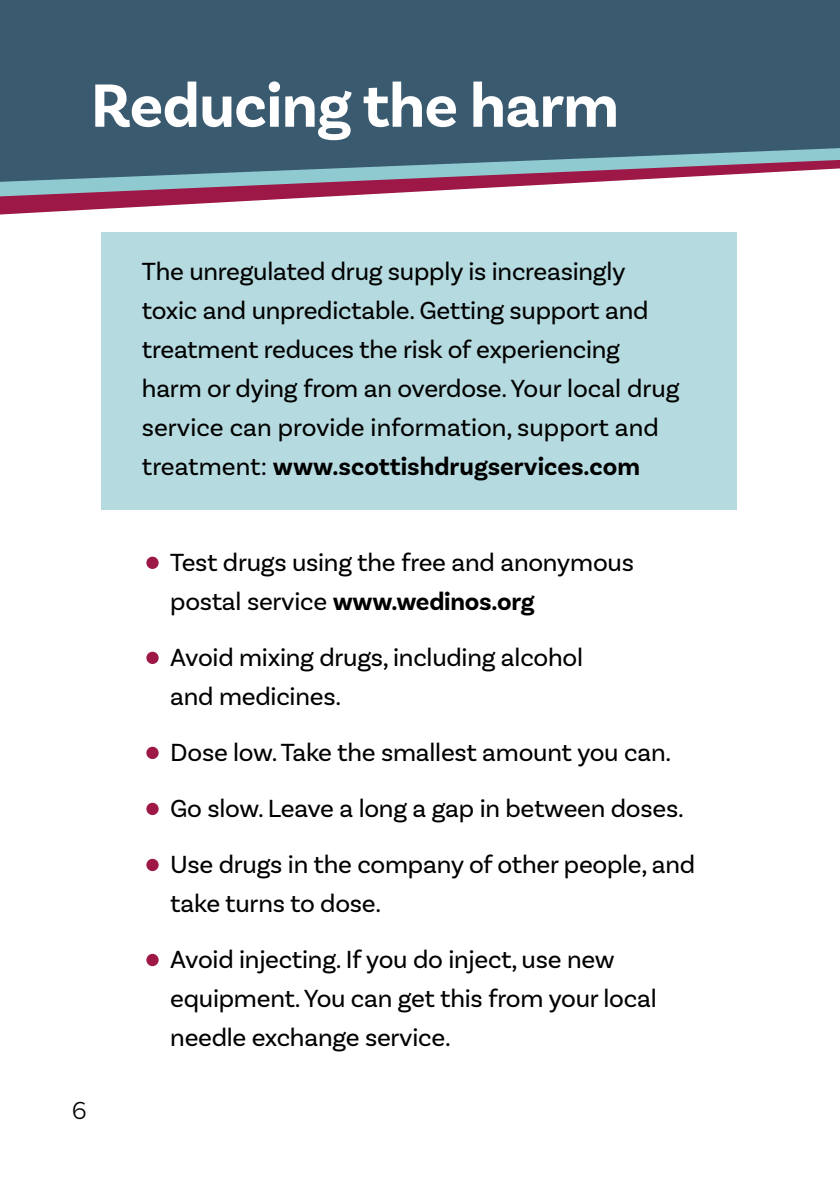
<style>
.page{position:relative;width:840px;height:1191px;background:#fff}
.page>*{position:absolute;margin:0;border:0;box-sizing:border-box;transform-origin:0 0}
.t1{font:700 64px "Basic Sans";letter-spacing:-.01em;color:#fff}
.body{font:26px/39px "Basic Sans";letter-spacing:-.01em;color:#000}
.t2{font:300 26px "Basic Sans";color:#000}
.s1{font-weight:700}
.s2{font-size:60px;color:#9d1747}
</style>
<div class="page">
<svg style="left:0;top:196px;width:337px;height:18px"></svg>
<svg style="left:0;top:182px;width:592px;height:14px"></svg>
<svg style="left:0;top:0;width:839px;height:182px;background:#436075"></svg>
<div style="left:101px;top:232px;width:635px;height:278px;background:#b5dadf"></div>
<p class="t1" style="left:91px;top:67px;width:529px">Reducing the harm</p>
<p class="t2" style="left:72px;top:1095px;width:17px">6</p>
<p class="body" style="left:142px;top:252px;width:539px">The unregulated drug supply is increasingly toxic and unpredictable. Getting support and treatment reduces the risk of experiencing harm or dying from an overdose. Your local drug service can provide information, support and treatment: <span class="s1">www.scottishdrugservices.com</span></p>
<p class="body" style="left:170px;top:543px;width:465px;text-indent:-28px"><span class="s2">•</span> Test drugs using the free and anonymous postal service <span class="s1">www.wedinos.org</span></p>
<p class="body" style="left:170px;top:638px;width:414px;text-indent:-28px"><span class="s2">•</span> Avoid mixing drugs, including alcohol and medicines.</p>
<p class="body" style="left:142px;top:733px;width:530px"><span class="s2">•</span> Dose low. Take the smallest amount you can.</p>
<p class="body" style="left:142px;top:789px;width:543px"><span class="s2">•</span> Go slow. Leave a long a gap in between doses.</p>
<p class="body" style="left:170px;top:845px;width:526px;text-indent:-28px"><span class="s2">•</span> Use drugs in the company of other people, and take turns to dose.</p>
<p class="body" style="left:170px;top:940px;width:487px;text-indent:-28px"><span class="s2">•</span> Avoid injecting. If you do inject, use new equipment. You can get this from your local needle exchange service.</p>
</div>
